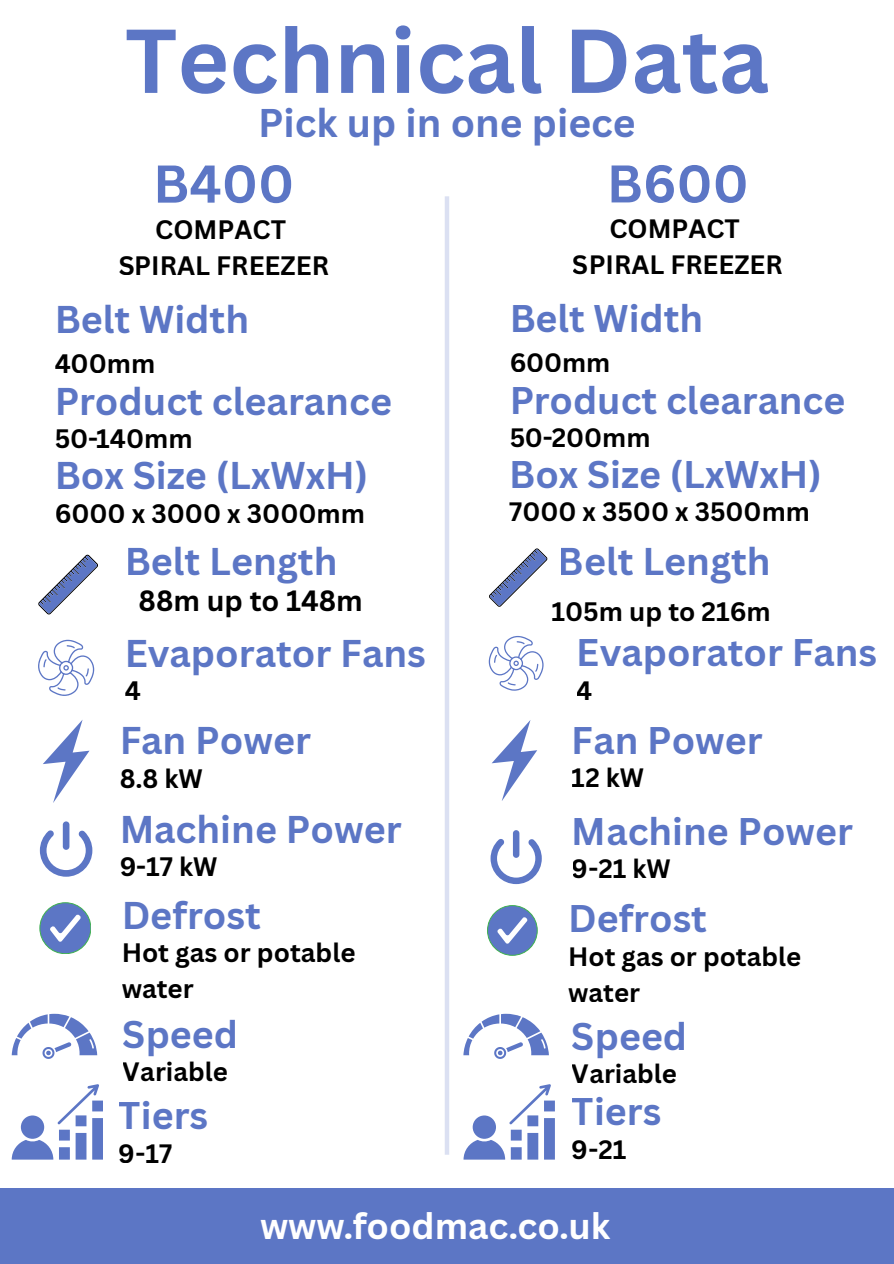
<style>
.page{position:relative;width:894px;height:1264px;background:#fff}
.page>*{position:absolute;margin:0;border:0;box-sizing:border-box;transform-origin:0 0}
.t1{font:700 88.5px "Canva Sans";color:#5c76c5}
.t2{font:700 51.9px "Canva Sans";color:#5c76c5}
.t3{font:700 51.75px "Canva Sans";color:#5c76c5}
.t4{font:700 39px "Canva Sans";color:#5c76c5}
.t5{font:700 37.65px "Canva Sans";color:#5c76c5}
.t6{font:700 37.5px "Canva Sans";color:#5c76c5}
.t7{font:700 35.85px "Canva Sans";color:#fff}
.t8{font:700 28.5px "Canva Sans";color:#000}
.t9{font:700 25.95px/36px "Canva Sans";color:#000;text-align:center}
.t10{font:700 25.8px/35.8px "Canva Sans";color:#000;text-align:center}
</style>
<div class="page">
<div style="left:444px;top:196px;width:5px;height:958px;background:#dbe0f2"></div>
<div style="left:0;top:1188px;width:893px;height:75px;background:#5c76c5"></div>
<svg style="left:38px;top:639px;width:56px;height:57px"></svg>
<svg style="left:38px;top:554px;width:60px;height:60px"></svg>
<svg style="left:43px;top:720px;width:46px;height:83px"></svg>
<svg style="left:40px;top:830px;width:52px;height:46px"></svg>
<div style="left:63px;top:821px;width:6px;height:28px;background:#5c76c5;border-radius:3px"></div>
<div style="left:40px;top:902px;width:50px;height:51px;background:#5c76c5;border-radius:50%"></div>
<div style="left:40px;top:902px;width:50px;height:51px;border:1px solid #3fb24f;border-radius:50%"></div>
<svg style="left:50px;top:914px;width:31px;height:28px"></svg>
<svg style="left:488px;top:636px;width:55px;height:54px"></svg>
<svg style="left:489px;top:548px;width:58px;height:58px"></svg>
<svg style="left:491px;top:720px;width:46px;height:81px"></svg>
<svg style="left:490px;top:838px;width:51px;height:46px"></svg>
<div style="left:513px;top:830px;width:6px;height:27px;background:#5c76c5;border-radius:3px"></div>
<div style="left:487px;top:905px;width:50px;height:50px;background:#5c76c5;border-radius:50%"></div>
<div style="left:487px;top:905px;width:50px;height:50px;border:1px solid #3fb24f;border-radius:50%"></div>
<svg style="left:497px;top:917px;width:30px;height:26px"></svg>
<svg style="left:12px;top:1013px;width:85px;height:45px"></svg>
<svg style="left:463px;top:1013px;width:85px;height:45px"></svg>
<svg style="left:12px;top:1084px;width:91px;height:75px"></svg>
<svg style="left:463px;top:1084px;width:91px;height:75px"></svg>
<h1 class="t1" style="left:125px;top:-2px;width:645px">Technical Data</h1>
<h3 class="t4" style="left:258px;top:96px;width:379px">Pick up in one piece</h3>
<h2 class="t2" style="left:153px;top:147px;width:143px">B400</h2>
<p class="t9" style="left:118px;top:211px;width:212px">COMPACT<br>SPIRAL FREEZER</p>
<h3 class="t5" style="left:54px;top:292px;width:196px">Belt Width</h3>
<p class="t9" style="left:54px;top:344px;width:102px">400mm</p>
<h3 class="t5" style="left:54px;top:374px;width:339px">Product clearance</h3>
<p class="t9" style="left:54px;top:420px;width:140px">50-140mm</p>
<h3 class="t5" style="left:54px;top:449px;width:315px">Box Size (LxWxH)</h3>
<p class="t9" style="left:54px;top:494px;width:312px">6000 x 3000 x 3000mm</p>
<h3 class="t5" style="left:124px;top:535px;width:214px">Belt Length</h3>
<p class="t8" style="left:138px;top:580px;width:226px">88m up to 148m</p>
<h3 class="t5" style="left:124px;top:626px;width:303px">Evaporator Fans</h3>
<p class="t9" style="left:124px;top:672px;width:18px">4</p>
<h3 class="t5" style="left:119px;top:714px;width:193px">Fan Power</h3>
<p class="t9" style="left:119px;top:759px;width:85px">8.8 kW</p>
<h3 class="t5" style="left:119px;top:802px;width:284px">Machine Power</h3>
<p class="t9" style="left:119px;top:848px;width:99px">9-17 kW</p>
<h3 class="t5" style="left:121px;top:888px;width:141px">Defrost</h3>
<p class="t9" style="left:121px;top:934px;width:235px;text-align:left">Hot gas or potable water</p>
<h3 class="t6" style="left:123px;top:1007px;width:117px">Speed</h3>
<p class="t10" style="left:123px;top:1053px;width:107px">Variable</p>
<h3 class="t6" style="left:119px;top:1088px;width:91px">Tiers</h3>
<p class="t10" style="left:119px;top:1134px;width:55px">9-17</p>
<h3 class="t3" style="left:606px;top:147px;width:143px">B600</h3>
<p class="t10" style="left:572px;top:210px;width:211px">COMPACT<br>SPIRAL FREEZER</p>
<h3 class="t6" style="left:509px;top:292px;width:195px">Belt Width</h3>
<p class="t10" style="left:509px;top:344px;width:103px">600mm</p>
<h3 class="t6" style="left:509px;top:374px;width:337px">Product clearance</h3>
<p class="t10" style="left:509px;top:419px;width:143px">50-200mm</p>
<h3 class="t6" style="left:509px;top:447px;width:314px">Box Size (LxWxH)</h3>
<p class="t10" style="left:509px;top:493px;width:302px">7000 x 3500 x 3500mm</p>
<h3 class="t5" style="left:557px;top:534px;width:214px">Belt Length</h3>
<p class="t9" style="left:551px;top:593px;width:221px">105m up to 216m</p>
<h3 class="t6" style="left:576px;top:626px;width:301px">Evaporator Fans</h3>
<p class="t10" style="left:576px;top:672px;width:18px">4</p>
<h3 class="t6" style="left:571px;top:713px;width:192px">Fan Power</h3>
<p class="t10" style="left:571px;top:759px;width:74px">12 kW</p>
<h3 class="t6" style="left:571px;top:804px;width:282px">Machine Power</h3>
<p class="t10" style="left:571px;top:850px;width:100px">9-21 kW</p>
<h3 class="t6" style="left:568px;top:892px;width:140px">Defrost</h3>
<p class="t10" style="left:568px;top:937px;width:234px;text-align:left">Hot gas or potable water</p>
<h3 class="t6" style="left:571px;top:1009px;width:117px">Speed</h3>
<p class="t10" style="left:571px;top:1055px;width:107px">Variable</p>
<h3 class="t6" style="left:571px;top:1085px;width:91px">Tiers</h3>
<p class="t10" style="left:571px;top:1130px;width:56px">9-21</p>
<h3 class="t7" style="left:260px;top:1200px;width:351px">www.foodmac.co.uk</h3>
</div>
